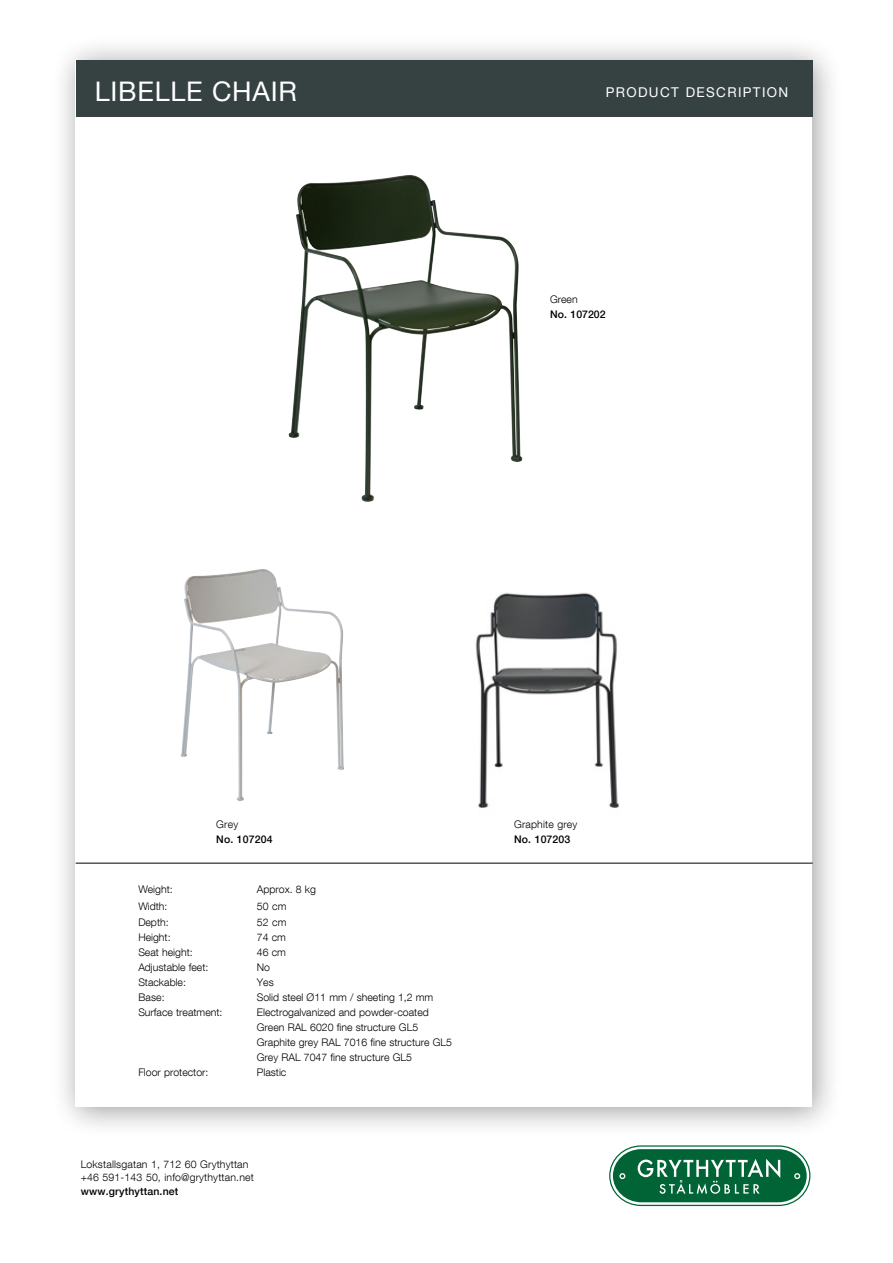
<style>
.page{position:relative;width:893px;height:1263px;background:#fff}
.page>*{position:absolute;margin:0;border:0;box-sizing:border-box;transform-origin:0 0}
.t1{font:27px "Helvetica Neue LT Com";letter-spacing:.025em;color:#fff}
.t2{font:13.5px "Helvetica Neue LT Com";letter-spacing:.1em;color:#fff}
.t3{font:300 10.5px/15px "Helvetica Neue LT Com";color:#000}
.t4{font:500 10.5px "Helvetica Neue LT Com";letter-spacing:.015em;color:#000}
</style>
<div class="page">
<div style="left:50px;top:35px;width:793px;height:1104px;background:#000;opacity:.4"></div>
<div style="left:76px;top:61px;width:736px;height:1046px;background:#fff"></div>
<svg style="left:609px;top:1146px;width:201px;height:60px"></svg>
<div style="left:76px;top:60px;width:737px;height:57px;background:#364242"></div>
<hr style="left:76px;top:863px;width:737px;height:1px;background:#000">
<img style="left:288px;top:175px;width:234px;height:327px">
<img style="left:180px;top:569px;width:164px;height:232px">
<img style="left:475px;top:592px;width:144px;height:216px">
<h1 class="t1" style="left:95px;top:74px;width:203px">LIBELLE CHAIR</h1>
<p class="t2" style="left:606px;top:83px;width:184px">PRODUCT DESCRIPTION</p>
<p class="t3" style="left:550px;top:292px;width:29px">Green</p>
<p class="t4" style="left:550px;top:308px;width:57px">No. 107202</p>
<p class="t3" style="left:216px;top:816px;width:23px">Grey</p>
<p class="t4" style="left:216px;top:833px;width:58px">No. 107204</p>
<p class="t3" style="left:138px;top:882px;width:36px">Weight:</p>
<p class="t3" style="left:257px;top:882px;width:61px">Approx. 8 kg</p>
<p class="t3" style="left:138px;top:898px;width:31px">Width:</p>
<p class="t3" style="left:257px;top:898px;width:31px">50 cm</p>
<p class="t3" style="left:138px;top:915px;width:32px">Depth:</p>
<p class="t3" style="left:257px;top:915px;width:31px">52 cm</p>
<p class="t3" style="left:138px;top:930px;width:34px">Height:</p>
<p class="t3" style="left:257px;top:930px;width:31px">74 cm</p>
<p class="t3" style="left:138px;top:945px;width:56px">Seat height:</p>
<p class="t3" style="left:257px;top:945px;width:31px">46 cm</p>
<p class="t3" style="left:138px;top:960px;width:72px">Adjustable feet:</p>
<p class="t3" style="left:257px;top:960px;width:15px">No</p>
<p class="t3" style="left:138px;top:975px;width:49px">Stackable:</p>
<p class="t3" style="left:257px;top:975px;width:18px">Yes</p>
<p class="t3" style="left:138px;top:990px;width:28px">Base:</p>
<p class="t3" style="left:257px;top:990px;width:178px">Solid steel Ø11 mm / sheeting 1,2 mm</p>
<p class="t3" style="left:138px;top:1005px;width:86px">Surface treatment:</p>
<p class="t3" style="left:257px;top:1005px;width:197px">Electrogalvanized and powder-coated Green RAL 6020 fine structure GL5<br>Graphite grey RAL 7016 fine structure GL5<br>Grey RAL 7047 fine structure GL5</p>
<p class="t3" style="left:138px;top:1065px;width:72px">Floor protector:</p>
<p class="t3" style="left:257px;top:1065px;width:31px">Plastic</p>
<p class="t3" style="left:81px;top:1157px;width:175px;line-height:13.5px">Lokstallsgatan 1, 712 60 Grythyttan +46 591-143 50, info@grythyttan.net</p>
<p class="t4" style="left:81px;top:1184px;width:99px">www.grythyttan.net</p>
<p class="t3" style="left:514px;top:816px;width:65px">Graphite grey</p>
<p class="t4" style="left:514px;top:833px;width:58px">No. 107203</p>
</div>
